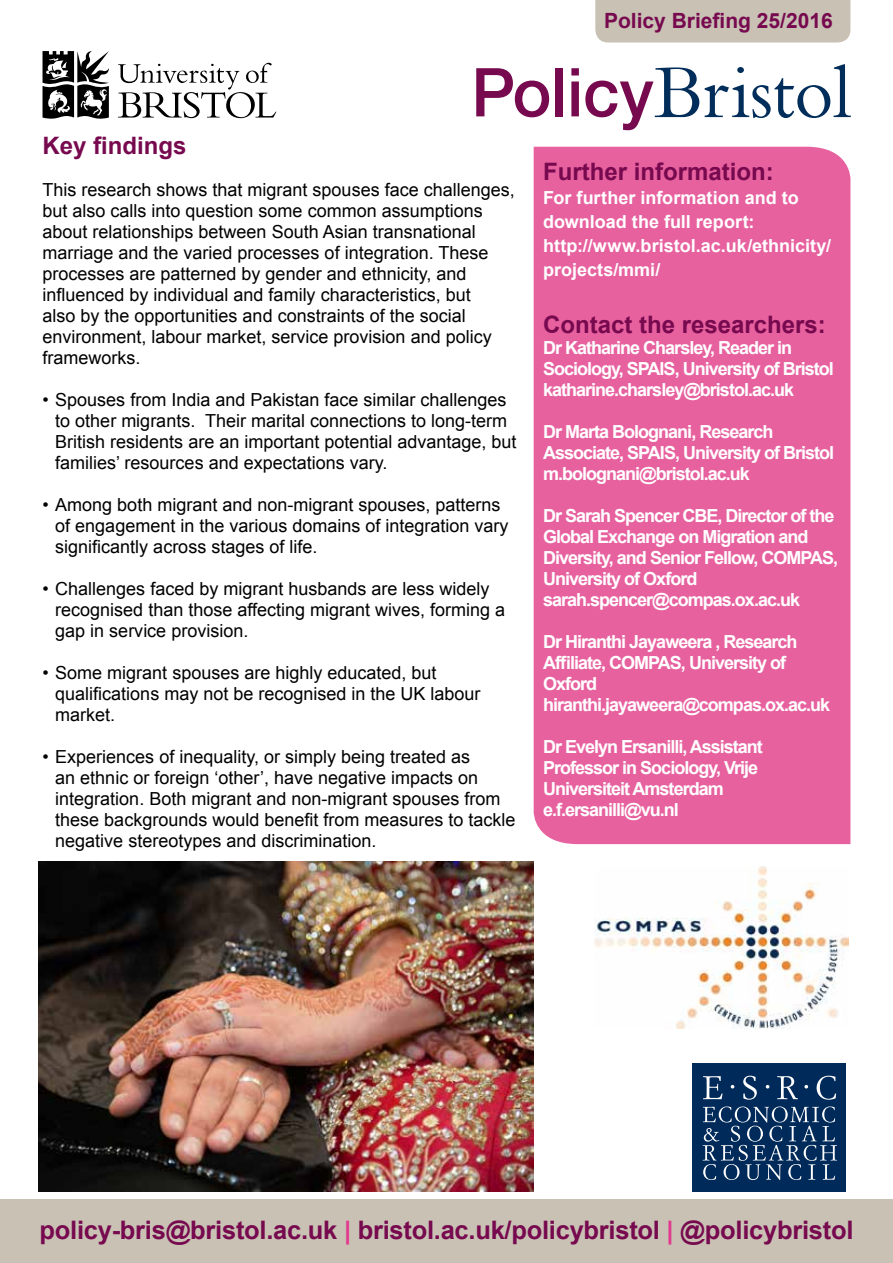
<style>
.page{position:relative;width:893px;height:1263px;background:#fff}
.page>*{position:absolute;margin:0;border:0;box-sizing:border-box;transform-origin:0 0}
.t1{font:700 25.5px "Arial";letter-spacing:-.01em;color:#77094f}
.t2{font:700 24px "Arial";color:#77094f}
.t3{font:700 21px "Arial";color:#77094f}
.t4{font:18px/21px "Arial";color:#000}
.t5{font:700 18px/21px "Arial";letter-spacing:-.055em;color:#fff}
.t6{font:700 18px/24px "Arial";color:#fff}
.s1{color:#e2388d}
</style>
<div class="page">
<svg style="left:118px;top:63px;width:158px;height:55px"></svg>
<svg style="left:43px;top:51px;width:66px;height:68px"></svg>
<svg style="left:476px;top:68px;width:73px;height:49px"></svg>
<div style="left:556px;top:68px;width:7px;height:48px;background:#77094f"></div>
<svg style="left:571px;top:68px;width:8px;height:48px"></svg>
<svg style="left:585px;top:67px;width:114px;height:63px"></svg>
<svg style="left:705px;top:64px;width:146px;height:54px"></svg>
<div style="left:534px;top:147px;width:316px;height:697px;background:#e7619f"></div>
<div style="left:0;top:1199px;width:893px;height:64px;background:#c9c2b4"></div>
<div style="left:595px;top:0;width:255px;height:43px;background:#c9c2b4"></div>
<div style="left:692px;top:1064px;width:154px;height:128px;background:#002a5a"></div>
<svg style="left:703px;top:1106px;width:134px;height:74px"></svg>
<svg style="left:703px;top:1076px;width:20px;height:23px"></svg>
<svg style="left:743px;top:1076px;width:14px;height:24px"></svg>
<svg style="left:777px;top:1076px;width:21px;height:23px"></svg>
<svg style="left:804px;top:1085px;width:4px;height:3px"></svg>
<svg style="left:817px;top:1076px;width:19px;height:24px"></svg>
<img style="left:38px;top:861px;width:496px;height:331px">
<img style="left:594px;top:866px;width:254px;height:163px">
<p class="t3" style="left:604px;top:7px;width:230px">Policy Briefing 25/2016</p>
<h2 class="t2" style="left:43px;top:129px;width:146px">Key findings</h2>
<p class="t4" style="left:43px;top:179px;width:474px">This research shows that migrant spouses face challenges, but also calls into question some common assumptions about relationships between South Asian transnational marriage and the varied processes of integration. These processes are patterned by gender and ethnicity, and influenced by individual and family characteristics, but<br>also by the opportunities and constraints of the social environment, labour market, service provision and policy frameworks.</p>
<p class="t4" style="left:55px;top:389px;width:463px;text-indent:-13px">• Spouses from India and Pakistan face similar challenges to other migrants. Their marital connections to long-term British residents are an important potential advantage, but families’ resources and expectations vary.</p>
<p class="t4" style="left:55px;top:494px;width:455px;text-indent:-13px">• Among both migrant and non-migrant spouses, patterns of engagement in the various domains of integration vary significantly across stages of life.</p>
<p class="t4" style="left:55px;top:578px;width:451px;text-indent:-13px">• Challenges faced by migrant husbands are less widely recognised than those affecting migrant wives, forming a gap in service provision.</p>
<p class="t4" style="left:55px;top:662px;width:427px;text-indent:-13px">• Some migrant spouses are highly educated, but qualifications may not be recognised in the UK labour market.</p>
<p class="t4" style="left:55px;top:746px;width:462px;text-indent:-13px">• Experiences of inequality, or simply being treated as<br>an ethnic or foreign ‘other’, have negative impacts on integration. Both migrant and non-migrant spouses from these backgrounds would benefit from measures to tackle negative stereotypes and discrimination.</p>
<h2 class="t2" style="left:543px;top:156px;width:232px">Further information:</h2>
<p class="t6" style="left:543px;top:187px;width:290px">For further information and to download the full report: http://www.bristol.ac.uk/ethnicity/ projects/mmi/</p>
<h2 class="t2" style="left:543px;top:309px;width:284px">Contact the researchers:</h2>
<p class="t5" style="left:543px;top:338px;width:292px">Dr Katharine Charsley, Reader in<br>Sociology, SPAIS, University of Bristol katharine.charsley@bristol.ac.uk</p>
<p class="t5" style="left:543px;top:422px;width:293px">Dr Marta Bolognani, Research<br>Associate, SPAIS, University of Bristol m.bolognani@bristol.ac.uk</p>
<p class="t5" style="left:543px;top:506px;width:297px">Dr Sarah Spencer CBE, Director of the<br>Global Exchange on Migration and<br>Diversity, and Senior Fellow, COMPAS,<br>University of Oxford sarah.spencer@compas.ox.ac.uk</p>
<p class="t5" style="left:543px;top:632px;width:289px">Dr Hiranthi Jayaweera , Research<br>Affiliate, COMPAS, University of<br>Oxford hiranthi.jayaweera@compas.ox.ac.uk</p>
<p class="t5" style="left:543px;top:737px;width:221px">Dr Evelyn Ersanilli, Assistant<br>Professor in Sociology, Vrije<br>Universiteit Amsterdam e.f.ersanilli@vu.nl</p>
<h1 class="t1" style="left:40px;top:1213px;width:815px">policy-bris@bristol.ac.uk <span class="s1">|</span> bristol.ac.uk/policybristol <span class="s1">|</span> @policybristol</h1>
</div>
